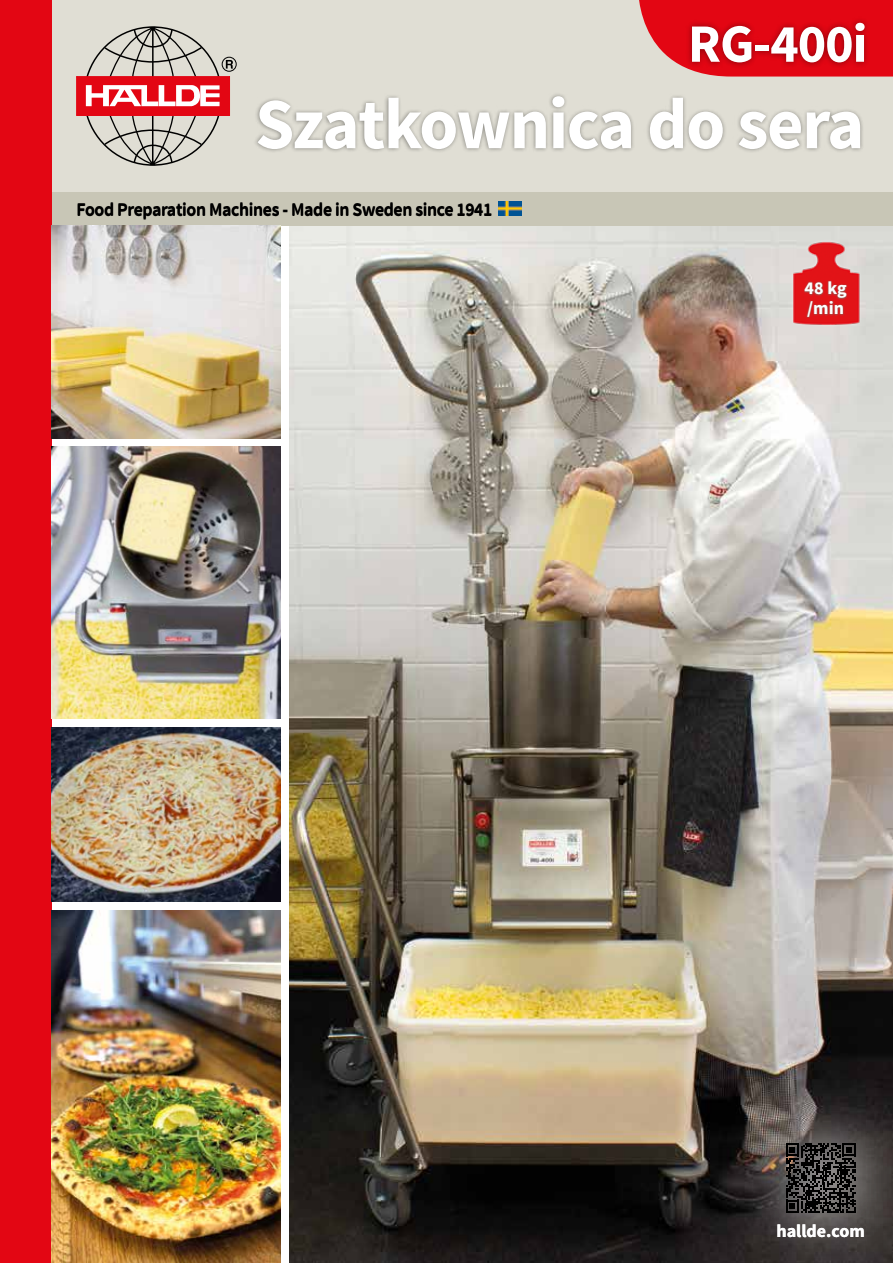
<style>
.page{position:relative;width:893px;height:1263px;background:#fff}
.page>*{position:absolute;margin:0;border:0;box-sizing:border-box;transform-origin:0 0}
.t1{font:700 72px "Source Sans Pro";letter-spacing:-.02em;color:#fff}
.t2{font:700 54px "Source Sans Pro";letter-spacing:-.02em;color:#fff}
.t3{font:600 18px "Source Sans Pro";letter-spacing:-.02em;color:#000}
.t4{font:700 18px/19.5px "Source Sans Pro";color:#fff}
</style>
<div class="page">
<img style="left:289px;top:225px;width:604px;height:1038px">
<div style="left:47px;top:191px;width:846px;height:34px;background:#c8c6b6"></div>
<div style="left:47px;top:0;width:846px;height:191px;background:#e0ded4"></div>
<div style="left:222px;top:57px;width:15px;height:15px;border:1px solid #000;border-radius:50%"></div>
<svg style="left:78px;top:26px;width:155px;height:140px"></svg>
<div style="left:0;top:0;width:51px;height:1263px;background:#e30613"></div>
<svg style="left:639px;top:0;width:254px;height:77px"></svg>
<div style="left:686px;top:16px;width:185px;height:53px;background:#000;opacity:.4"></div>
<img style="left:51px;top:910px;width:230px;height:353px">
<img style="left:51px;top:225px;width:230px;height:213px">
<img style="left:51px;top:727px;width:230px;height:174px">
<img style="left:51px;top:446px;width:230px;height:273px">
<div style="left:790px;top:239px;width:72px;height:88px;background:#deddd9"></div>
<img style="left:791px;top:241px;width:70px;height:84px">
<svg style="left:803px;top:280px;width:45px;height:38px;background:#c42d2d"></svg>
<img style="left:499px;top:201px;width:23px;height:15px">
<div style="left:710px;top:1067px;width:183px;height:196px;background:#fff;opacity:.8"></div>
<svg style="left:786px;top:1143px;width:70px;height:70px;background:#323030"></svg>
<div style="left:254px;top:92px;width:610px;height:61px;background:#000;opacity:.4"></div>
<h2 class="t2" style="left:688px;top:23px;width:181px">RG-400i</h2>
<h1 class="t1" style="left:255px;top:96px;width:611px">Szatkownica do sera</h1>
<p class="t3" style="left:77px;top:202px;width:417px">Food Preparation Machines - Made in Sweden since 1941</p>
<p class="t4" style="left:805px;top:280px;width:44px">48 kg /min</p>
<p class="t4" style="left:776px;top:1223px;width:90px">hallde.com</p>
</div>
